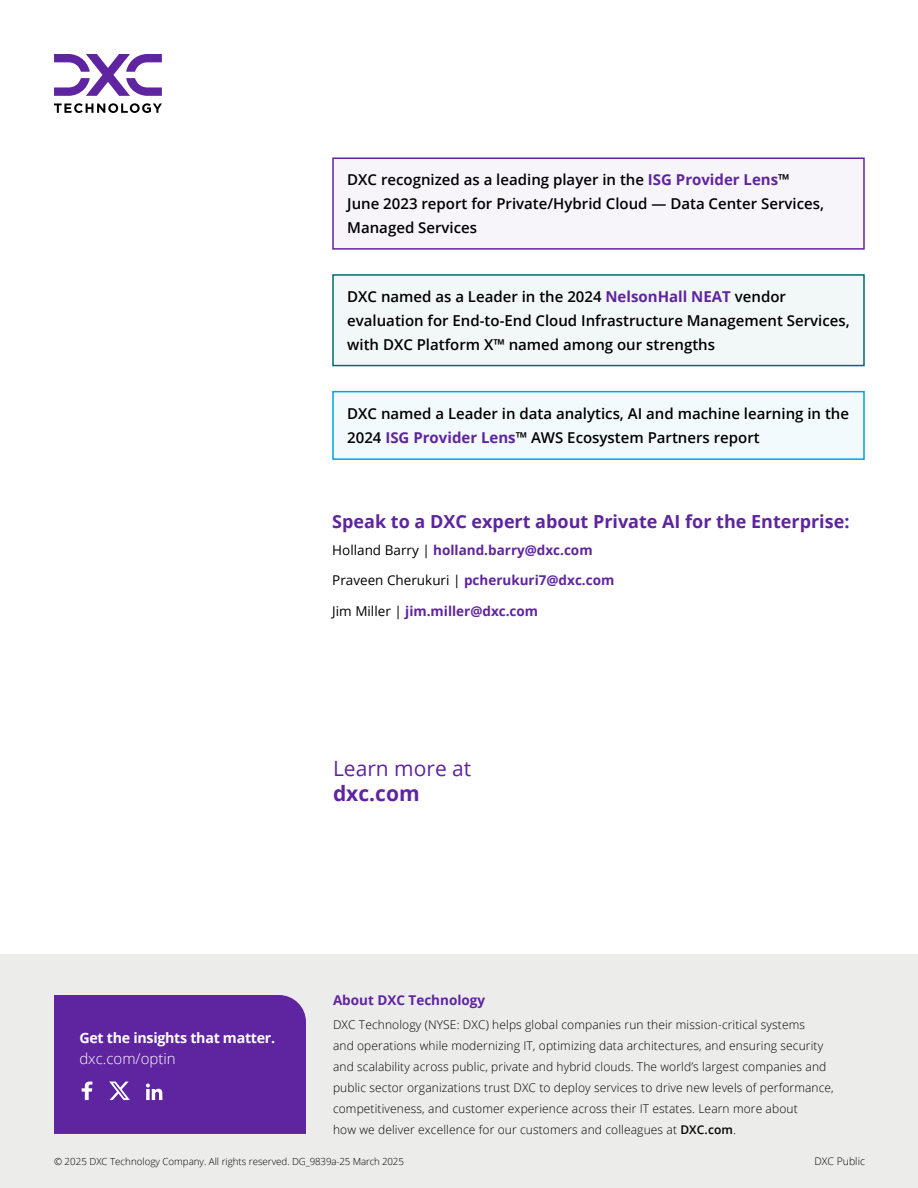
<style>
.page{position:relative;width:918px;height:1188px;background:#fff}
.page>*{position:absolute;margin:0;border:0;box-sizing:border-box;transform-origin:0 0}
.t1{font:21px "Open Sans";color:#5f249f}
.t2{font:700 21px "Open Sans";color:#5f249f}
.t3{font:700 18px "Open Sans";color:#5f249f}
.t4{font:600 15px/24px "Open Sans";color:#000}
.t5{font:300 15px "Open Sans";color:#fff}
.t6{font:700 14.25px "Open Sans";letter-spacing:-.02em;color:#fff}
.t7{font:700 13.5px "Open Sans";color:#5f249f}
.t8{font:300 12px/21px "Open Sans";letter-spacing:.01em;color:#000}
.t9{font:300 10.5px "Open Sans";color:#000}
.t10{font:300 9.75px "Open Sans";color:#000}
.s1{font-weight:700;color:#5f249f}
.s2{font-weight:400;color:#000}
.s3{font-weight:600}
</style>
<div class="page">
<svg style="left:54px;top:103px;width:108px;height:10px"></svg>
<svg style="left:54px;top:54px;width:108px;height:42px"></svg>
<div style="left:0;top:954px;width:918px;height:234px;background:#ececeb"></div>
<div style="left:54px;top:995px;width:252px;height:139px;background:#5f249f"></div>
<div style="left:333px;top:158px;width:531px;height:91px;background:#f7f4fa"></div>
<div style="left:332px;top:158px;width:533px;height:92px;border:2px solid #5f249f"></div>
<div style="left:333px;top:275px;width:531px;height:91px;background:#f2f8f8"></div>
<div style="left:332px;top:274px;width:533px;height:92px;border:2px solid #006975"></div>
<div style="left:333px;top:392px;width:531px;height:67px;background:#f2fafd"></div>
<div style="left:332px;top:391px;width:533px;height:69px;border:2px solid #00a3e1"></div>
<p class="t4" style="left:347px;top:168px;width:478px">DXC recognized as a leading player in the <span class="s1">ISG Provider Lens</span>™<br>June 2023 report for Private/Hybrid Cloud — Data Center Services,<br>Managed Services</p>
<p class="t4" style="left:347px;top:284px;width:504px">DXC named as a Leader in the 2024 <span class="s1">NelsonHall NEAT</span> vendor evaluation for End-to-End Cloud Infrastructure Management Services, with DXC Platform X™ named among our strengths</p>
<p class="t4" style="left:347px;top:401px;width:503px">DXC named a Leader in data analytics, AI and machine learning in the<br>2024 <span class="s1">ISG Provider Lens</span>™ AWS Ecosystem Partners report</p>
<h2 class="t3" style="left:332px;top:508px;width:519px">Speak to a DXC expert about Private AI for the Enterprise:</h2>
<p class="t7" style="left:332px;top:540px;width:262px"><span class="s2">Holland Barry |</span> holland.barry@dxc.com</p>
<p class="t7" style="left:332px;top:571px;width:284px"><span class="s2">Praveen Cherukuri |</span> pcherukuri7@dxc.com</p>
<p class="t7" style="left:332px;top:602px;width:207px"><span class="s2">Jim Miller |</span> jim.miller@dxc.com</p>
<h1 class="t1" style="left:333px;top:754px;width:140px">Learn more at</h1>
<h1 class="t2" style="left:333px;top:778px;width:88px">dxc.com</h1>
<p class="t6" style="left:79px;top:1027px;width:197px">Get the insights that matter.</p>
<p class="t5" style="left:79px;top:1048px;width:98px">dxc.com/optin</p>
<p class="t7" style="left:333px;top:991px;width:154px">About DXC Technology</p>
<p class="t8" style="left:333px;top:1014px;width:502px">DXC Technology (NYSE: DXC) helps global companies run their mission-critical systems<br>and operations while modernizing IT, optimizing data architectures, and ensuring security and scalability across public, private and hybrid clouds. The world’s largest companies and public sector organizations trust DXC to deploy services to drive new levels of performance, competitiveness, and customer experience across their IT estates. Learn more about<br>how we deliver excellence for our customers and colleagues at <span class="s3">DXC.com</span>.</p>
<p class="t10" style="left:54px;top:1155px;width:351px">© 2025 DXC Technology Company. All rights reserved. DG_9839a-25 March 2025</p>
<p class="t9" style="left:814px;top:1154px;width:52px">DXC Public</p>
</div>
